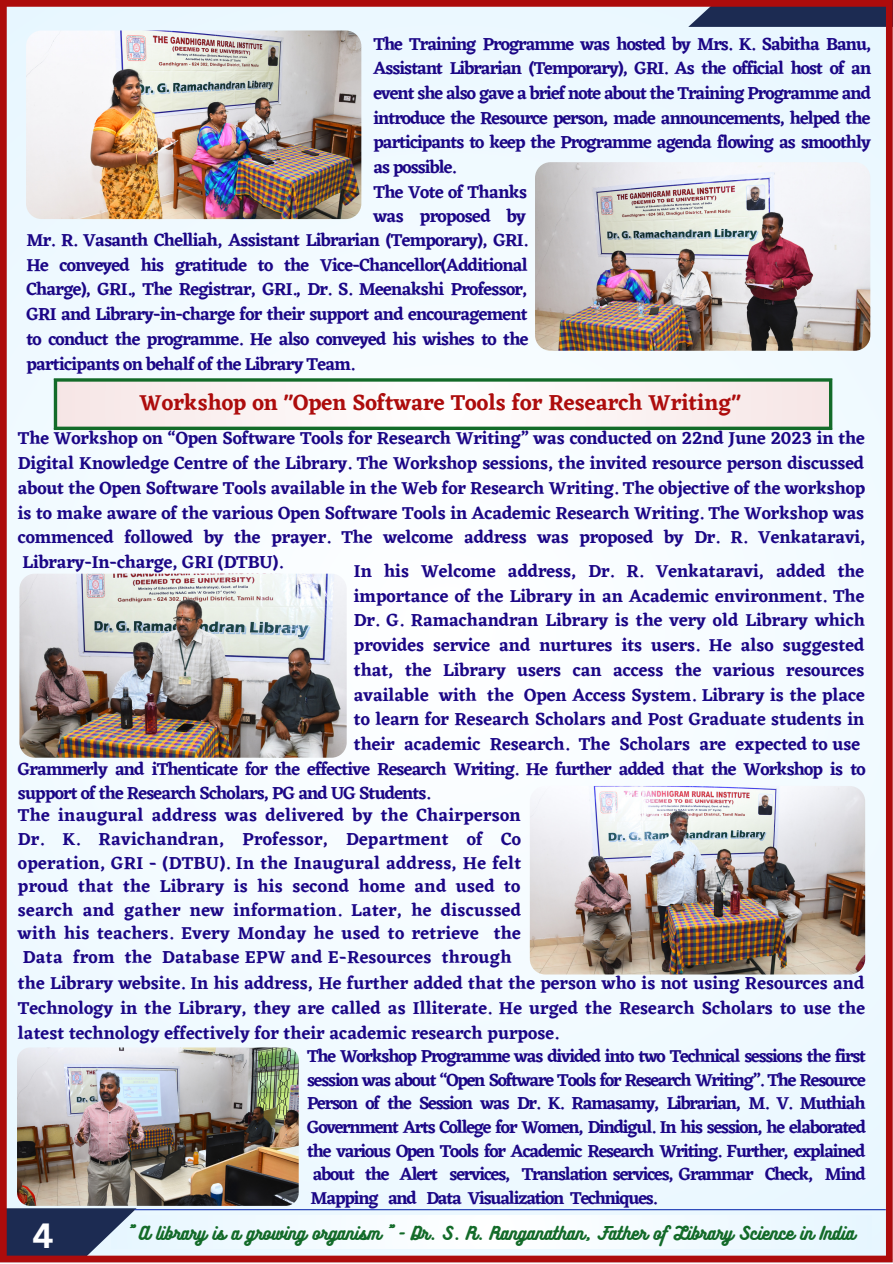
<style>
.page{position:relative;width:893px;height:1264px;background:#fff}
.page>*{position:absolute;margin:0;border:0;box-sizing:border-box;transform-origin:0 0}
.t1{font:700 34.05px "Canva Sans";color:#fff}
.t2{font:600 22.5px "Eczar";color:#ad0c0c}
.t3{font:600 18px/24.8px "Eczar";letter-spacing:-.055em;color:#1b0686;text-align:justify}
.t4{font:600 18px/24.8px "Eczar";letter-spacing:-.035em;color:#1b0686}
.t5{font:16.5px "Bukhari Script";color:#136b29}
</style>
<div class="page">
<div style="left:0;top:0;width:892px;height:1262px;background:#f2faff"></div>
<svg style="left:7px;top:1208px;width:130px;height:47px;fill:#1c2b52"></svg>
<div style="left:688px;top:0;width:204px;height:27px;background:#1c2b52"></div>
<hr style="left:134px;top:1209px;width:751px;height:1px;background:#1836b2">
<div style="left:55px;top:380px;width:775px;height:48px;background:#fbf2f2"></div>
<hr style="left:54px;top:381px;width:3px;height:45px;background:#136b29">
<svg style="left:828px;top:381px;width:4px;height:45px"></svg>
<hr style="left:54px;top:378px;width:778px;height:3px;background:#136b29">
<svg style="left:54px;top:426px;width:778px;height:4px;background:#378048"></svg>
<img style="left:19px;top:573px;width:327px;height:184px;border-radius:15px">
<img style="left:530px;top:786px;width:335px;height:188px;border-radius:16px">
<img style="left:535px;top:162px;width:335px;height:189px;border-radius:16px">
<img style="left:26px;top:30px;width:335px;height:189px;border-radius:16px">
<img style="left:17px;top:1047px;width:282px;height:158px;border-radius:13px">
<div style="left:0;top:7px;width:7px;height:1248px;background:#ad0c0c"></div>
<div style="left:885px;top:7px;width:7px;height:1248px;background:#ad0c0c"></div>
<div style="left:0;top:0;width:892px;height:7px;background:#ad0c0c"></div>
<div style="left:0;top:1255px;width:892px;height:7px;background:#ad0c0c"></div>
<p class="t3" style="left:373px;top:31px;width:499px">The Training Programme was hosted by Mrs. K. Sabitha Banu, Assistant Librarian (Temporary), GRI. As the official host of an event she also gave a brief note about the Training Programme and introduce the Resource person, made announcements, helped the participants to keep the Programme agenda flowing as smoothly as possible.</p>
<p class="t4" style="left:373px;top:179px;width:155px">The Vote of Thanks was proposed by</p>
<p class="t3" style="left:26px;top:227px;width:503px">Mr. R. Vasanth Chelliah, Assistant Librarian (Temporary), GRI.<br>He conveyed his gratitude to the Vice-Chancellor(Additional Charge), GRI., The Registrar, GRI., Dr. S. Meenakshi Professor, GRI and Library-in-charge for their support and encouragement to conduct the programme. He also conveyed his wishes to the participants on behalf of the Library Team.</p>
<p class="t2" style="left:140px;top:389px;width:602px">Workshop on "Open Software Tools for Research Writing"</p>
<p class="t3" style="left:18px;top:426px;width:848px">The Workshop on “Open Software Tools for Research Writing” was conducted on 22nd June 2023 in the Digital Knowledge Centre of the Library. The Workshop sessions, the invited resource person discussed about the Open Software Tools available in the Web for Research Writing. The objective of the workshop is to make aware of the various Open Software Tools in Academic Research Writing. The Workshop was commenced followed by the prayer. The welcome address was proposed by Dr. R. Venkataravi, Library-In-charge, GRI (DTBU).</p>
<p class="t3" style="left:354px;top:558px;width:512px">In his Welcome address, Dr. R. Venkataravi, added the importance of the Library in an Academic environment. The Dr. G. Ramachandran Library is the very old Library which provides service and nurtures its users. He also suggested that, the Library users can access the various resources available with the Open Access System. Library is the place to learn for Research Scholars and Post Graduate students in their academic Research. The Scholars are expected to use</p>
<p class="t3" style="left:18px;top:756px;width:849px">Grammerly and iThenticate for the effective Research Writing. He further added that the Workshop is to support of the Research Scholars, PG and UG Students.</p>
<p class="t3" style="left:18px;top:803px;width:505px;line-height:23.5px">The inaugural address was delivered by the Chairperson Dr. K. Ravichandran, Professor, Department of Co operation, GRI - (DTBU). In the Inaugural address, He felt proud that the Library is his second home and used to search and gather new information. Later, he discussed with his teachers. Every Monday he used to retrieve the Data from the Database EPW and E-Resources through</p>
<p class="t3" style="left:18px;top:970px;width:848px">the Library website. In his address, He further added that the person who is not using Resources and Technology in the Library, they are called as Illiterate. He urged the Research Scholars to use the latest technology effectively for their academic research purpose.</p>
<p class="t3" style="left:307px;top:1043px;width:560px">The Workshop Programme was divided into two Technical sessions the first</p>
<p class="t3" style="left:307px;top:1067px;width:560px">session was about “Open Software Tools for Research Writing”. The Resource</p>
<p class="t3" style="left:307px;top:1090px;width:560px">Person of the Session was Dr. K. Ramasamy, Librarian, M. V. Muthiah</p>
<p class="t3" style="left:307px;top:1114px;width:560px">Government Arts College for Women, Dindigul. In his session, he elaborated</p>
<p class="t3" style="left:307px;top:1137px;width:559px">the various Open Tools for Academic Research Writing. Further, explained</p>
<p class="t3" style="left:313px;top:1161px;width:554px">about the Alert services, Translation services, Grammar Check, Mind</p>
<p class="t3" style="left:310px;top:1185px;width:348px">Mapping and Data Visualization Techniques.</p>
<p class="t1" style="left:32px;top:1211px;width:23px">4</p>
<p class="t5" style="left:128px;top:1222px;width:728px">" A library is a growing organism " - Dr. S. R. Ranganathan, Father of Library Science in India</p>
</div>
